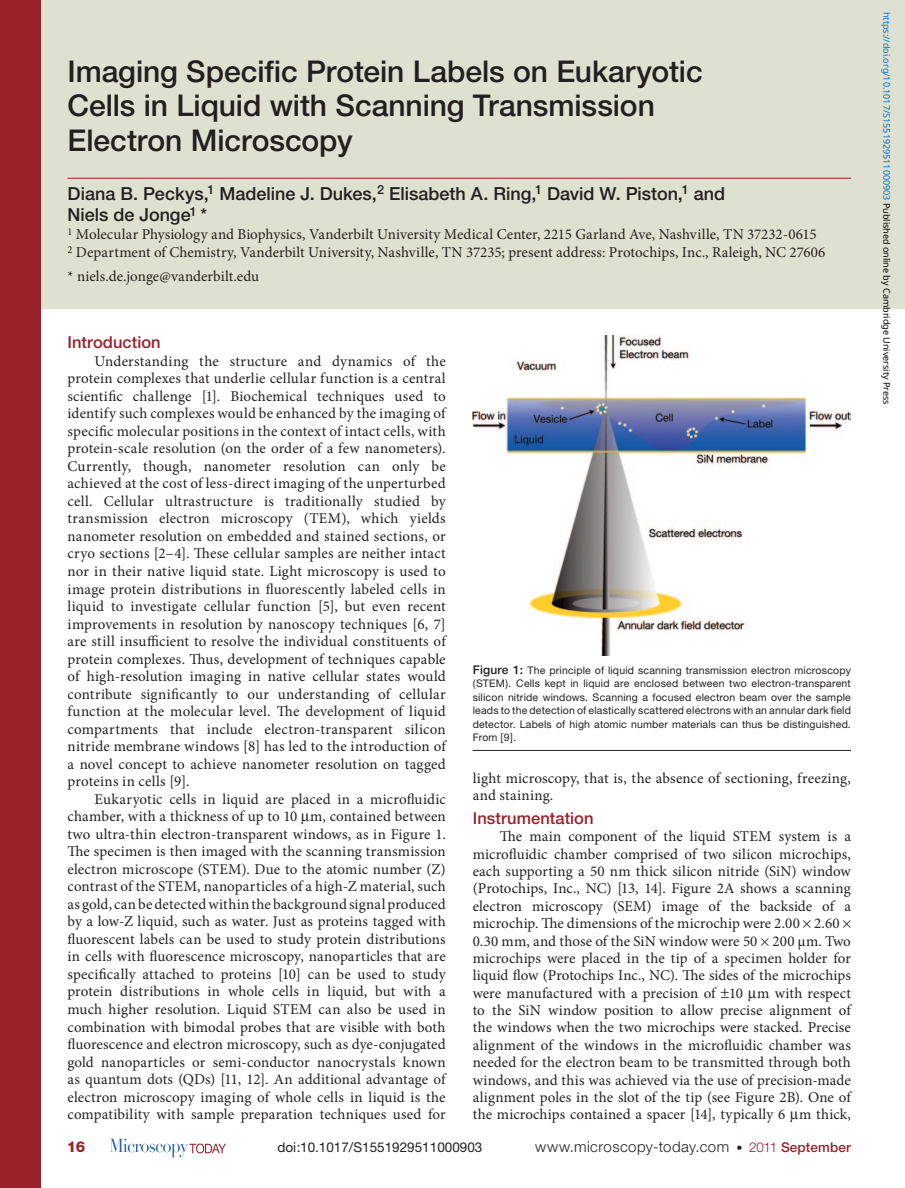
<style>
.page{position:relative;width:905px;height:1188px;background:#fff}
.page>*{position:absolute;margin:0;border:0;box-sizing:border-box;transform-origin:0 0}
.t1{font:500 30px/34.5px "Helvetica Neue";letter-spacing:-.005em;color:#231f20}
.t2{font:500 18px/21.8px "Helvetica Neue";color:#231f20}
.t3{font:500 16.5px "Helvetica Neue";letter-spacing:.005em;color:#98212a}
.t4{font:15px/17.5px "Minion Pro";letter-spacing:.005em;color:#231f20}
.t5{font:300 15px "Helvetica Neue";letter-spacing:.03em;color:#231f20}
.t6{font:800 15px "Helvetica Neue";color:#98212a}
.t7{font:13.5px "Helvetica Neue";color:#231f20}
.t8{font:10.5px/13.5px "Helvetica Neue";letter-spacing:.015em;color:#231f20;text-align:justify}
.t9{font:9px "Noto Sans";color:#0172cf}
.s1{font-weight:500;font-size:12px}
.s2{font-size:12px}
.s3{font-size:13.5px;color:#98212a}
.s4{font-weight:500;font-size:13.5px;color:#98212a}
.s5{color:#000}
</style>
<div class="page">
<svg style="left:110px;top:1139px;width:116px;height:18px"></svg>
<div style="left:9px;top:0;width:895px;height:308px;background:#dfe1d0"></div>
<div style="left:0;top:0;width:40px;height:1188px;background:#98212a"></div>
<hr style="left:68px;top:178px;width:782px;height:1px;background:#98212a">
<hr style="left:472px;top:750px;width:378px;height:1px;background:#231f20">
<img style="left:472px;top:335px;width:378px;height:320px">
<h1 class="t1" style="left:68px;top:54px;width:636px">Imaging Specific Protein Labels on Eukaryotic<br>Cells in Liquid with Scanning Transmission<br>Electron Microscopy</h1>
<p class="t2" style="left:67px;top:182px;width:659px">Diana B. Peckys,<sup>1</sup> Madeline J. Dukes,<sup>2</sup> Elisabeth A. Ring,<sup>1</sup> David W. Piston,<sup>1</sup> and<br>Niels de Jonge<sup>1</sup> *</p>
<p class="t4" style="left:68px;top:226px;width:759px;line-height:18px"><sup>1</sup> Molecular Physiology and Biophysics, Vanderbilt University Medical Center, 2215 Garland Ave, Nashville, TN 37232-0615<br><sup>2</sup> Department of Chemistry, Vanderbilt University, Nashville, TN 37235; present address: Protochips, Inc., Raleigh, NC 27606</p>
<p class="t4" style="left:68px;top:268px;width:193px">* niels.de.jonge@vanderbilt.edu</p>
<p class="t3" style="left:68px;top:333px;width:95px">Introduction</p>
<p class="t4" style="left:68px;top:352px;width:380px;text-align:justify;text-indent:27px">Understanding the structure and dynamics of the protein complexes that underlie cellular function is a central scientific challenge [1]. Biochemical techniques used to identify such complexes would be enhanced by the imaging of specific molecular positions in the context of intact cells, with protein-scale resolution (on the order of a few nanometers).<br>Currently, though, nanometer resolution can only be achieved at the cost of less-direct imaging of the unperturbed cell. Cellular ultrastructure is traditionally studied by transmission electron microscopy (TEM), which yields nanometer resolution on embedded and stained sections, or cryo sections [2–4]. These cellular samples are neither intact nor in their native liquid state. Light microscopy is used to image protein distributions in fluorescently labeled cells in liquid to investigate cellular function [5], but even recent improvements in resolution by nanoscopy techniques [6, 7] are still insufficient to resolve the individual constituents of protein complexes. Thus, development of techniques capable of high-resolution imaging in native cellular states would contribute significantly to our understanding of cellular function at the molecular level. The development of liquid compartments that include electron-transparent silicon nitride membrane windows [8] has led to the introduction of a novel concept to achieve nanometer resolution on tagged proteins in cells [9].</p>
<p class="t4" style="left:68px;top:790px;width:380px;text-align:justify;text-indent:27px">Eukaryotic cells in liquid are placed in a microfluidic chamber, with a thickness of up to 10 m, contained between two ultra-thin electron-transparent windows, as in Figure 1.<br>The specimen is then imaged with the scanning transmission electron microscope (STEM). Due to the atomic number (Z) contrast of the STEM, nanoparticles of a high-Z material, such as gold, can be detected within the background signal produced by a low-Z liquid, such as water. Just as proteins tagged with fluorescent labels can be used to study protein distributions in cells with fluorescence microscopy, nanoparticles that are specifically attached to proteins [10] can be used to study protein distributions in whole cells in liquid, but with a much higher resolution. Liquid STEM can also be used in combination with bimodal probes that are visible with both fluorescence and electron microscopy, such as dye-conjugated gold nanoparticles or semi-conductor nanocrystals known as quantum dots (QDs) [11, 12]. An additional advantage of electron microscopy imaging of whole cells in liquid is the compatibility with sample preparation techniques used for</p>
<p class="t8" style="left:472px;top:663px;width:380px"><span class="s1">Figure 1:</span> The principle of liquid scanning transmission electron microscopy (STEM). Cells kept in liquid are enclosed between two electron-transparent silicon nitride windows. Scanning a focused electron beam over the sample leads to the detection of elastically scattered electrons with an annular dark field detector. Labels of high atomic number materials can thus be distinguished.<br>From [9].</p>
<p class="t4" style="left:472px;top:769px;width:380px">light microscopy, that is, the absence of sectioning, freezing, and staining.</p>
<p class="t3" style="left:472px;top:808px;width:122px">Instrumentation</p>
<p class="t4" style="left:472px;top:828px;width:380px;text-indent:27px">The main component of the liquid STEM system is a microfluidic chamber comprised of two silicon microchips, each supporting a 50 nm thick silicon nitride (SiN) window (Protochips, Inc., NC) [13, 14]. Figure 2A shows a scanning electron microscopy (SEM) image of the backside of a microchip. The dimensions of the microchip were 2.00 2.60<br>0.30 mm, and those of the SiN window were 50 200 µm. Two microchips were placed in the tip of a specimen holder for liquid flow (Protochips Inc., NC). The sides of the microchips were manufactured with a precision of 10 m with respect to the SiN window position to allow precise alignment of the windows when the two microchips were stacked. Precise alignment of the windows in the microfluidic chamber was needed for the electron beam to be transmitted through both windows, and this was achieved via the use of precision-made alignment poles in the slot of the tip (see Figure 2B). One of the microchips contained a spacer [14], typically 6 m thick,</p>
<p class="t6" style="left:67px;top:1138px;width:20px">16</p>
<p class="t7" style="left:277px;top:1139px;width:206px">doi:10.1017/S1551929511000903</p>
<p class="t5" style="left:535px;top:1137px;width:317px">www.microscopy-today.com <span class="s2">•</span> <span class="s3">2011</span> <span class="s4">September</span></p>
<p class="t9" style="left:893px;top:12px;width:394px;rotate:90deg">https://doi.org/10.1017/S1551929511000903 <span class="s5">Published online by Cambridge University Press</span></p>
</div>
